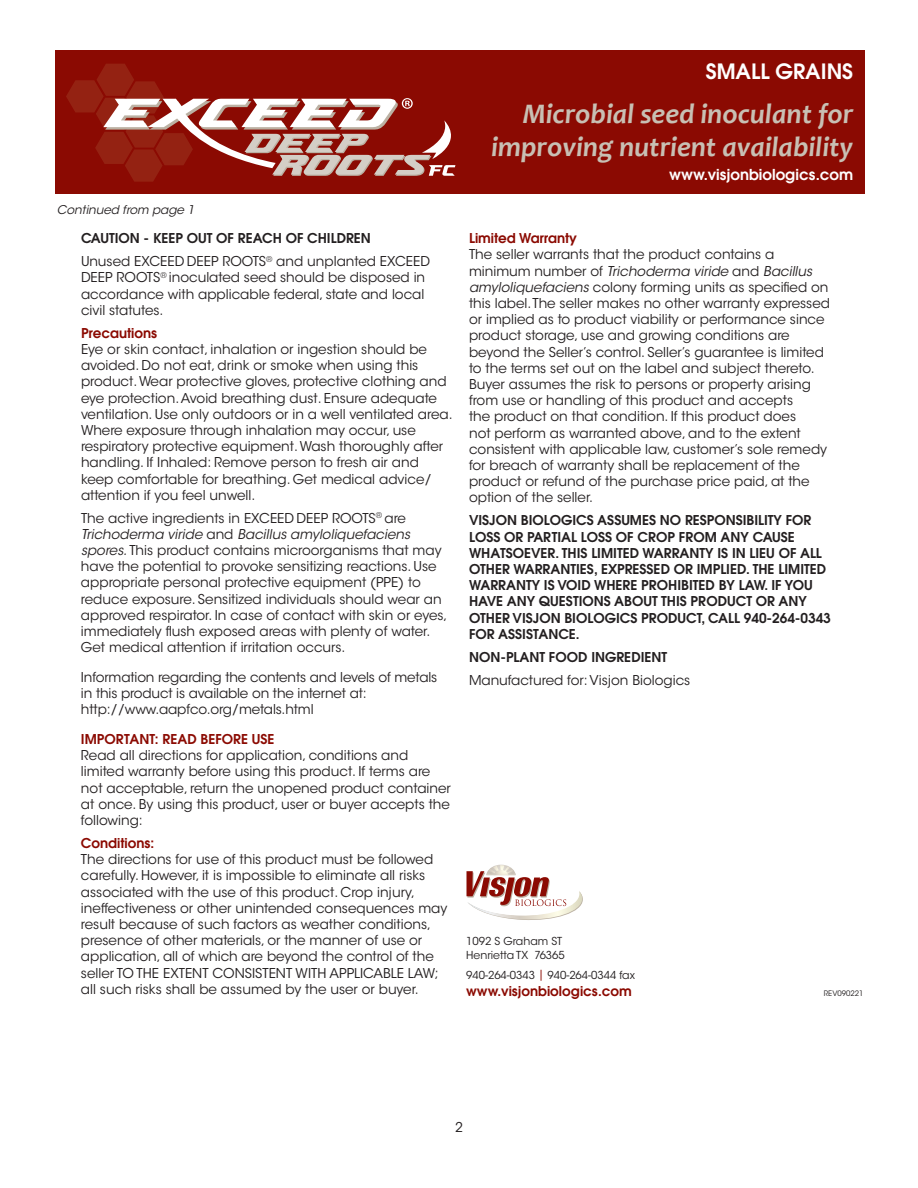
<style>
.page{position:relative;width:918px;height:1188px;background:#fff}
.page>*{position:absolute;margin:0;border:0;box-sizing:border-box;transform-origin:0 0}
.t1{font:italic 700 28.5px/33px "Candara";color:#c8c0b4;text-align:right}
.t2{font:600 21px "Avant Garde";color:#fff}
.t3{font:600 15px "Avant Garde";color:#fff}
.t4{font:13.5px/16.2px "ITC Avant Garde Std";color:#231f20}
.t5{font:600 13.5px/16.2px "Avant Garde";color:#231f20}
.t6{font:600 13.5px "Avant Garde";color:#8b0a02}
.t7{font:italic 12px "ITC Avant Garde Std";color:#231f20}
.t8{font:10.95px/13.5px "ITC Avant Garde Std";color:#231f20}
.t9{font:7.5px "ITC Avant Garde Std";color:#231f20}
.s1{font-style:italic}
.s2{color:#8b0a02}
</style>
<div class="page">
<div style="left:55px;top:51px;width:810px;height:143px;background:#8b0a02"></div>
<svg style="left:66px;top:64px;width:389px;height:118px"></svg>
<svg style="left:466px;top:865px;width:117px;height:55px"></svg>
<h2 class="t2" style="left:706px;top:58px;width:149px">SMALL GRAINS</h2>
<p class="t7" style="left:57px;top:202px;width:142px">Continued from page 1</p>
<p class="t5" style="left:81px;top:230px;width:291px">CAUTION - KEEP OUT OF REACH OF CHILDREN</p>
<p class="t4" style="left:81px;top:253px;width:351px">Unused EXCEED DEEP ROOTS<sup>®</sup> and unplanted EXCEED DEEP ROOTS<sup>®</sup> inoculated seed should be disposed in accordance with applicable federal, state and local civil statutes.</p>
<p class="t6" style="left:81px;top:324px;width:78px">Precautions</p>
<p class="t4" style="left:81px;top:341px;width:373px">Eye or skin contact, inhalation or ingestion should be avoided. Do not eat, drink or smoke when using this product. Wear protective gloves, protective clothing and eye protection. Avoid breathing dust. Ensure adequate ventilation. Use only outdoors or in a well ventilated area.<br>Where exposure through inhalation may occur, use respiratory protective equipment. Wash thoroughly after handling. If Inhaled: Remove person to fresh air and keep comfortable for breathing. Get medical advice/ attention if you feel unwell.</p>
<p class="t4" style="left:81px;top:510px;width:368px">The active ingredients in EXCEED DEEP ROOTS<sup>®</sup> are <span class="s1">Trichoderma viride</span> a n d <span class="s1">Bacillus amyloliquefaciens spores.</span>This product contains microorganisms that may have the potential to provoke sensitizing reactions. Use appropriate personal protective equipment (PPE) to reduce exposure. Sensitized individuals should wear an approved respirator. In case of contact with skin or eyes, immediately flush exposed areas with plenty of water.<br>Get medical attention if irritation occurs.</p>
<p class="t4" style="left:81px;top:669px;width:358px">Information regarding the contents and levels of metals in this product is available on the internet at: http://www.aapfco.org/metals.html</p>
<p class="t6" style="left:81px;top:730px;width:195px">IMPORTANT: READ BEFORE USE</p>
<p class="t4" style="left:81px;top:747px;width:372px">Read all directions for application, conditions and limited warranty before using this product. If terms are not acceptable, return the unopened product container at once. By using this product, user or buyer accepts the following:</p>
<p class="t6" style="left:81px;top:834px;width:75px">Conditions:</p>
<p class="t4" style="left:81px;top:851px;width:368px">The directions for use of this product must be followed carefully. However, it is impossible to eliminate all risks associated with the use of this product. Crop injury, ineffectiveness or other unintended consequences may result because of such factors as weather conditions, presence of other materials, or the manner of use or application, all of which are beyond the control of the seller TO THE EXTENT CONSISTENT WITH APPLICABLE LAW; all such risks shall be assumed by the user or buyer.</p>
<h1 class="t1" style="left:491px;top:96px;width:364px">Microbial seed inoculant for improving nutrient availability</h1>
<p class="t3" style="left:669px;top:165px;width:186px">www.visjonbiologics.com</p>
<p class="t6" style="left:469px;top:229px;width:110px">Limited Warranty</p>
<p class="t4" style="left:469px;top:247px;width:363px">The seller warrants that the product contains a<br>m i n i m u m n u m b e r o f <span class="s1">Trichoderma viride</span> a n d <span class="s1">Bacillus amyloliquefaciens</span> colony forming units as specified on this label. The seller makes no other warranty expressed or implied as to product viability or performance since product storage, use and growing conditions are beyond the Seller’s control. Seller’s guarantee is limited to the terms set out on the label and subject thereto.<br>Buyer assumes the risk to persons or property arising from use or handling of this product and accepts<br>the product on that condition. If this product does<br>not perform as warranted above, and to the extent consistent with applicable law, customer’s sole remedy for breach of warranty shall be replacement of the product or refund of the purchase price paid, at the option of the seller.</p>
<p class="t5" style="left:469px;top:512px;width:363px">VISJON BIOLOGICS ASSUMES NO RESPONSIBILITY FOR LOSS OR PARTIAL LOSS OF CROP FROM ANY CAUSE WHATSOEVER. THIS LIMITED WARRANTY IS IN LIEU OF ALL OTHER WARRANTIES, EXPRESSED OR IMPLIED. THE LIMITED WARRANTY IS VOID WHERE PROHIBITED BY LAW. IF YOU HAVE ANY QUESTIONS ABOUT THIS PRODUCT OR ANY OTHER VISJON BIOLOGICS PRODUCT, CALL 940-264-0343<br>FOR ASSISTANCE.</p>
<p class="t5" style="left:469px;top:648px;width:200px">NON-PLANT FOOD INGREDIENT</p>
<p class="t4" style="left:469px;top:672px;width:223px">Manufactured for: Visjon Biologics</p>
<p class="t8" style="left:466px;top:935px;width:100px">1092 S Graham ST<br>Henrietta TX 76365</p>
<p class="t8" style="left:466px;top:968px;width:170px">940-264-0343 <span class="s2">|</span> 940-264-0344 fax</p>
<p class="t6" style="left:466px;top:982px;width:167px">www.visjonbiologics.com</p>
<p class="t9" style="left:824px;top:989px;width:41px">REV090221</p>
<p class="t4" style="left:455px;top:1119px;width:9px">2</p>
</div>
